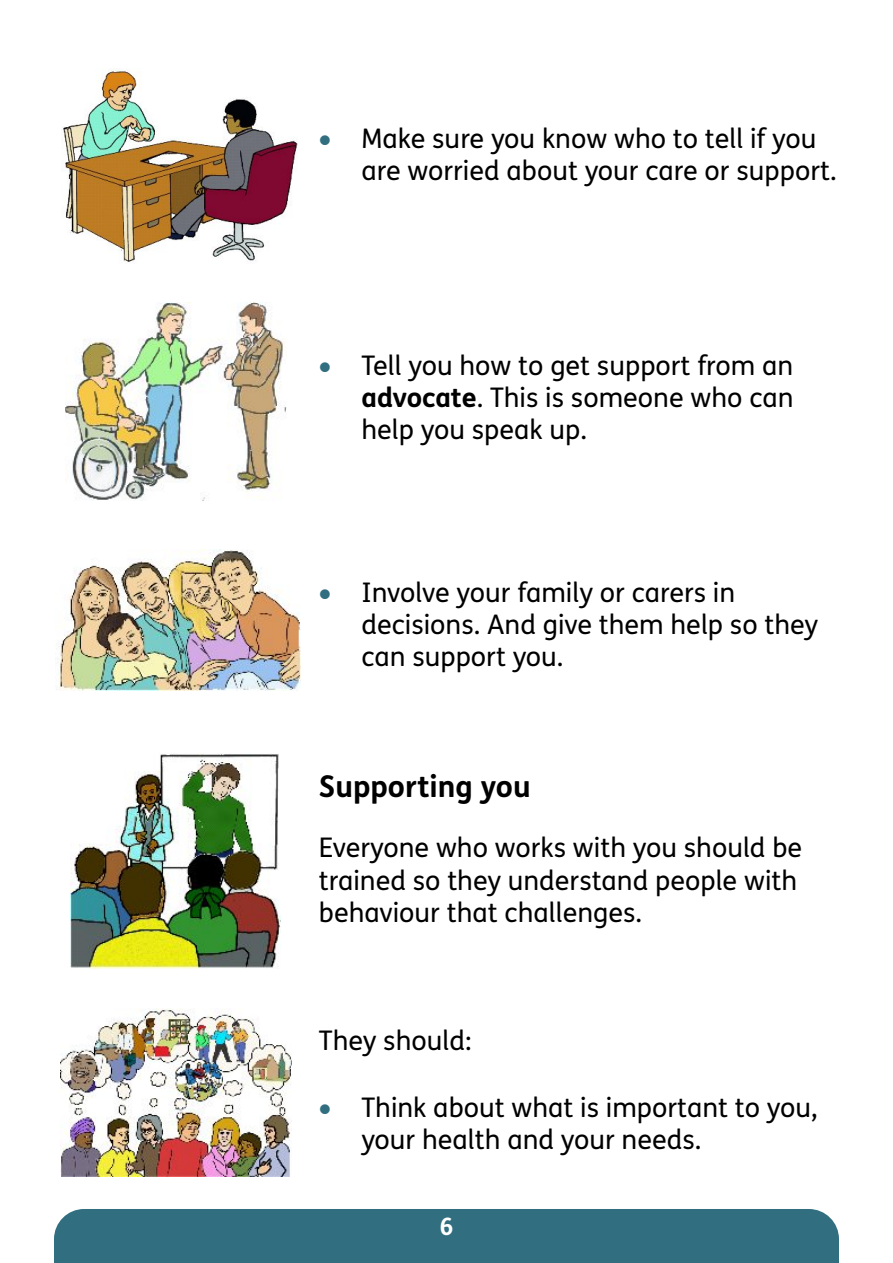
<style>
.page{position:relative;width:893px;height:1263px;background:#fff}
.page>*{position:absolute;margin:0;border:0;box-sizing:border-box;transform-origin:0 0}
.t1{font:700 30px "FS Me";color:#000}
.t2{font:27px/32.1px "FS Me";color:#000}
.t3{font:27px "Symbol";color:#316e80}
.t4{font:700 24px "FS Me";color:#fff}
.s1{font-weight:700}
.s2{color:#316e80}
</style>
<div class="page">
<div style="left:54px;top:1209px;width:785px;height:54px;background:#316e80"></div>
<img style="left:62px;top:68px;width:236px;height:195px">
<img style="left:65px;top:303px;width:222px;height:198px">
<img style="left:55px;top:549px;width:245px;height:142px">
<img style="left:71px;top:754px;width:209px;height:215px">
<img style="left:61px;top:1008px;width:230px;height:169px">
<p class="t3" style="left:319px;top:129px;width:14px">•</p>
<p class="t2" style="left:361px;top:125px;width:477px">Make sure you know who to tell if you are worried about your care or support.</p>
<p class="t3" style="left:319px;top:356px;width:14px">•</p>
<p class="t2" style="left:361px;top:352px;width:434px;text-align:justify">Tell you how to get support from an <span class="s1">advocate</span>. This is someone who can help you speak up.</p>
<p class="t3" style="left:319px;top:583px;width:14px">•</p>
<p class="t2" style="left:361px;top:579px;width:458px">Involve your family or carers in decisions. And give them help so they can support you.</p>
<h2 class="t1" style="left:319px;top:775px;width:213px">Supporting you</h2>
<p class="t2" style="left:319px;top:834px;width:485px">Everyone who works with you should be trained so they understand people with behaviour that challenges.</p>
<p class="t2" style="left:319px;top:1027px;width:154px">They should:</p>
<p class="t2" style="left:361px;top:1094px;width:458px;text-indent:-43px"><span class="s2">•</span> Think about what is important to you, your health and your needs.</p>
<p class="t4" style="left:439px;top:1217px;width:16px">6</p>
</div>
